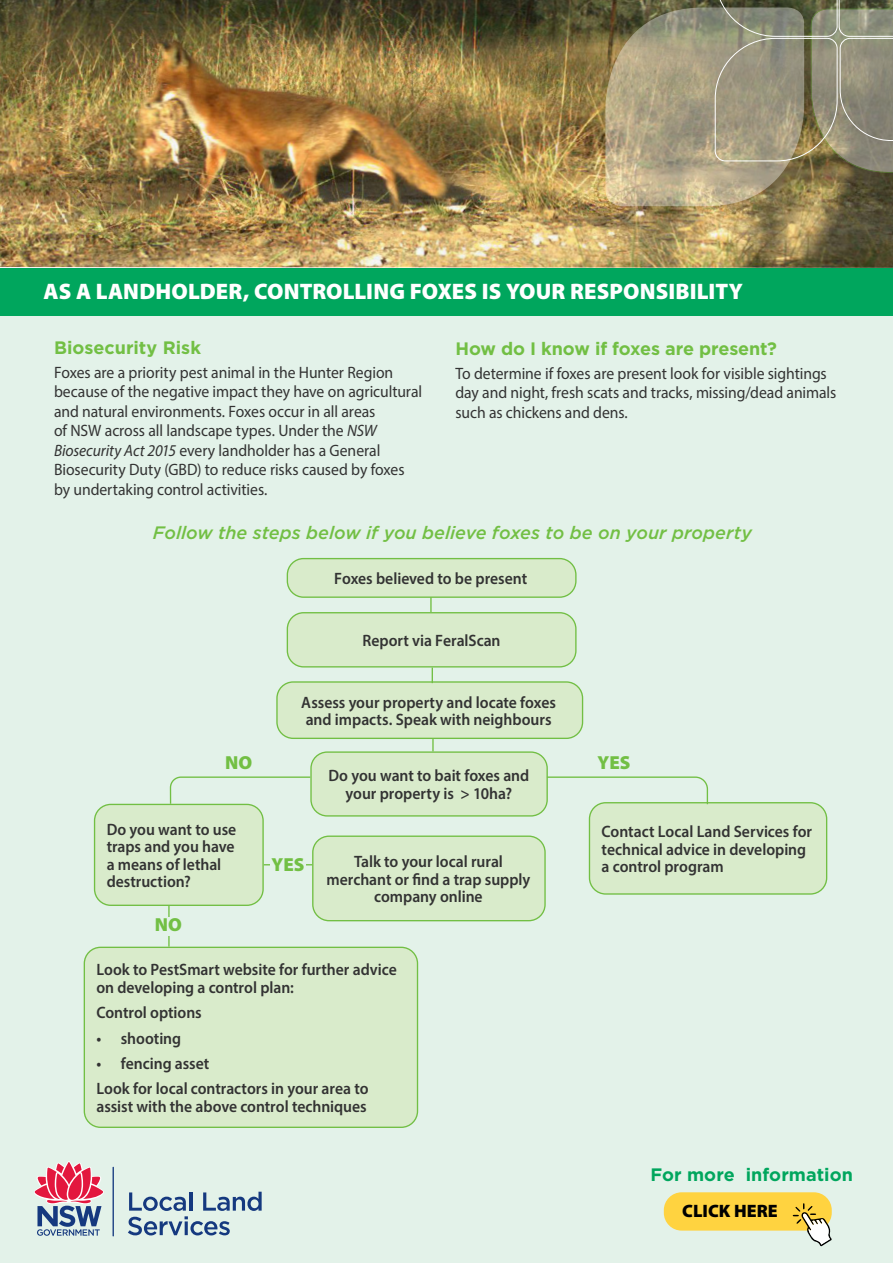
<style>
.page{position:relative;width:893px;height:1263px;background:#fff}
.page>*{position:absolute;margin:0;border:0;box-sizing:border-box;transform-origin:0 0}
.t1{font:900 22.5px "Myriad Pro";letter-spacing:.005em;color:#fff}
.header_2{font:900 18.9px "Myriad Pro";color:#72bf44}
.header_2-2{font:italic 500 18px "Gotham";color:#72bf44}
.header_2-3{font:700 18px "Gotham";letter-spacing:-.005em;color:#72bf44}
.header_2-4{font:700 18px "Gotham";letter-spacing:.005em;color:#00a65d}
.t2{font:18px "Myriad Variable Concept";color:#000}
.body_text{font:600 16.5px/17.5px "Myriad Pro";color:#333;scale:.95 1}
.body_text-2{font:16.5px/19.5px "Myriad Pro";letter-spacing:-.005em;color:#333;scale:.95 1}
.s1{font-style:italic}
</style>
<div class="page">
<div style="left:0;top:315px;width:893px;height:948px;background:#e3f2e9"></div>
<img style="left:0;top:0;width:893px;height:268px">
<svg style="left:605px;top:0;width:288px;height:206px;background:#989175"></svg>
<div style="left:0;top:268px;width:893px;height:47px;background:#00a65d"></div>
<svg style="left:34px;top:1161px;width:70px;height:75px"></svg>
<hr style="left:113px;top:1167px;width:1px;height:69px;background:#15397f">
<svg style="left:128px;top:1192px;width:134px;height:43px"></svg>
<div style="left:664px;top:1192px;width:168px;height:38px;background:#ffd340;border-radius:18px"></div>
<svg style="left:793px;top:1203px;width:39px;height:43px"></svg>
<hr style="left:430px;top:584px;width:2px;height:28px;background:#72bf44">
<div style="left:287px;top:559px;width:289px;height:38px;background:#d9ebcb;border-radius:16px"></div>
<div style="left:287px;top:558px;width:290px;height:40px;border:1px solid #72bf44;border-radius:16px"></div>
<div style="left:287px;top:613px;width:289px;height:54px;background:#d9ebcb;border-radius:16px"></div>
<div style="left:287px;top:612px;width:290px;height:55px;border:1px solid #72bf44;border-radius:16px"></div>
<div style="left:277px;top:682px;width:306px;height:56px;background:#d9ebcb;border-radius:16px"></div>
<div style="left:276px;top:681px;width:307px;height:58px;border:1px solid #72bf44;border-radius:16px"></div>
<div style="left:311px;top:752px;width:236px;height:64px;background:#d9ebcb;border-radius:16px"></div>
<div style="left:310px;top:751px;width:238px;height:65px;border:1px solid #72bf44;border-radius:16px"></div>
<div style="left:589px;top:803px;width:238px;height:91px;background:#d9ebcb;border-radius:16px"></div>
<div style="left:589px;top:802px;width:238px;height:93px;border:1px solid #72bf44;border-radius:16px"></div>
<div style="left:313px;top:836px;width:232px;height:85px;background:#d9ebcb;border-radius:16px"></div>
<div style="left:312px;top:835px;width:234px;height:86px;border:1px solid #72bf44;border-radius:16px"></div>
<div style="left:84px;top:947px;width:333px;height:180px;background:#d9ebcb;border-radius:16px"></div>
<div style="left:84px;top:947px;width:334px;height:181px;border:1px solid #72bf44;border-radius:16px"></div>
<div style="left:95px;top:804px;width:168px;height:101px;background:#d9ebcb;border-radius:16px"></div>
<div style="left:94px;top:804px;width:170px;height:102px;border:1px solid #72bf44;border-radius:16px"></div>
<svg style="left:546px;top:776px;width:163px;height:29px"></svg>
<svg style="left:432px;top:667px;width:1px;height:16px"></svg>
<svg style="left:432px;top:739px;width:2px;height:12px"></svg>
<svg style="left:169px;top:224px;width:143px;height:581px"></svg>
<div style="left:216px;top:755px;width:46px;height:17px;background:#e3f2e9"></div>
<hr style="left:168px;top:906px;width:2px;height:41px;background:#72bf44">
<div style="left:145px;top:917px;width:46px;height:19px;background:#e3f2e9"></div>
<hr style="left:264px;top:864px;width:48px;height:1px;background:#72bf44">
<div style="left:270px;top:857px;width:36px;height:17px;background:#e3f2e9"></div>
<p class="t1" style="left:43px;top:276px;width:701px">AS A LANDHOLDER, CONTROLLING FOXES IS YOUR RESPONSIBILITY</p>
<p class="header_2-3" style="left:54px;top:335px;width:149px">Biosecurity Risk</p>
<p class="body_text-2" style="left:54px;top:362px;width:389px">Foxes are a priority pest animal in the Hunter Region because of the negative impact they have on agricultural and natural environments. Foxes occur in all areas<br>of NSW across all landscape types. Under the <span class="s1">NSW Biosecurity Act 2015</span> every landholder has a General Biosecurity Duty (GBD) to reduce risks caused by foxes by undertaking control activities.</p>
<p class="header_2-3" style="left:455px;top:337px;width:323px">How do I know if foxes are present?</p>
<p class="body_text-2" style="left:455px;top:363px;width:402px">To determine if foxes are present look for visible sightings day and night, fresh scats and tracks, missing/dead animals such as chickens and dens.</p>
<p class="header_2-2" style="left:153px;top:521px;width:600px">Follow the steps below if you believe foxes to be on your property</p>
<p class="body_text" style="left:334px;top:569px;width:205px">Foxes believed to be present</p>
<p class="body_text" style="left:362px;top:631px;width:147px">Report via FeralScan</p>
<p class="body_text" style="left:301px;top:693px;width:270px">Assess your property and locate foxes and impacts. Speak with neighbours</p>
<p class="header_2" style="left:225px;top:750px;width:29px">NO</p>
<p class="header_2" style="left:598px;top:750px;width:34px">YES</p>
<p class="body_text" style="left:329px;top:767px;width:213px;text-align:center">Do you want to bait foxes and your property is &gt; 10ha?</p>
<p class="body_text" style="left:107px;top:820px;width:138px">Do you want to use traps and you have a means of lethal destruction?</p>
<p class="header_2" style="left:155px;top:912px;width:29px">NO</p>
<p class="header_2" style="left:271px;top:852px;width:34px">YES</p>
<p class="body_text" style="left:602px;top:822px;width:223px">Contact Local Land Services for technical advice in developing</p>
<p class="body_text" style="left:354px;top:852px;width:158px">Talk to your local rural</p>
<p class="body_text" style="left:602px;top:857px;width:130px">a control program</p>
<p class="body_text" style="left:326px;top:870px;width:216px;text-align:center">merchant or find a trap supply company online</p>
<p class="body_text" style="left:96px;top:961px;width:318px">Look to PestSmart website for further advice on developing a control plan:</p>
<p class="body_text" style="left:96px;top:1003px;width:112px">Control options</p>
<p class="body_text" style="left:96px;top:1029px;width:91px">• shooting</p>
<p class="body_text" style="left:96px;top:1054px;width:120px">• fencing asset</p>
<p class="body_text" style="left:96px;top:1079px;width:288px">Look for local contractors in your area to assist with the above control techniques</p>
<p class="header_2-4" style="left:651px;top:1163px;width:204px">For more information</p>
<p class="t2" style="left:682px;top:1200px;width:97px">CLICK HERE</p>
</div>
